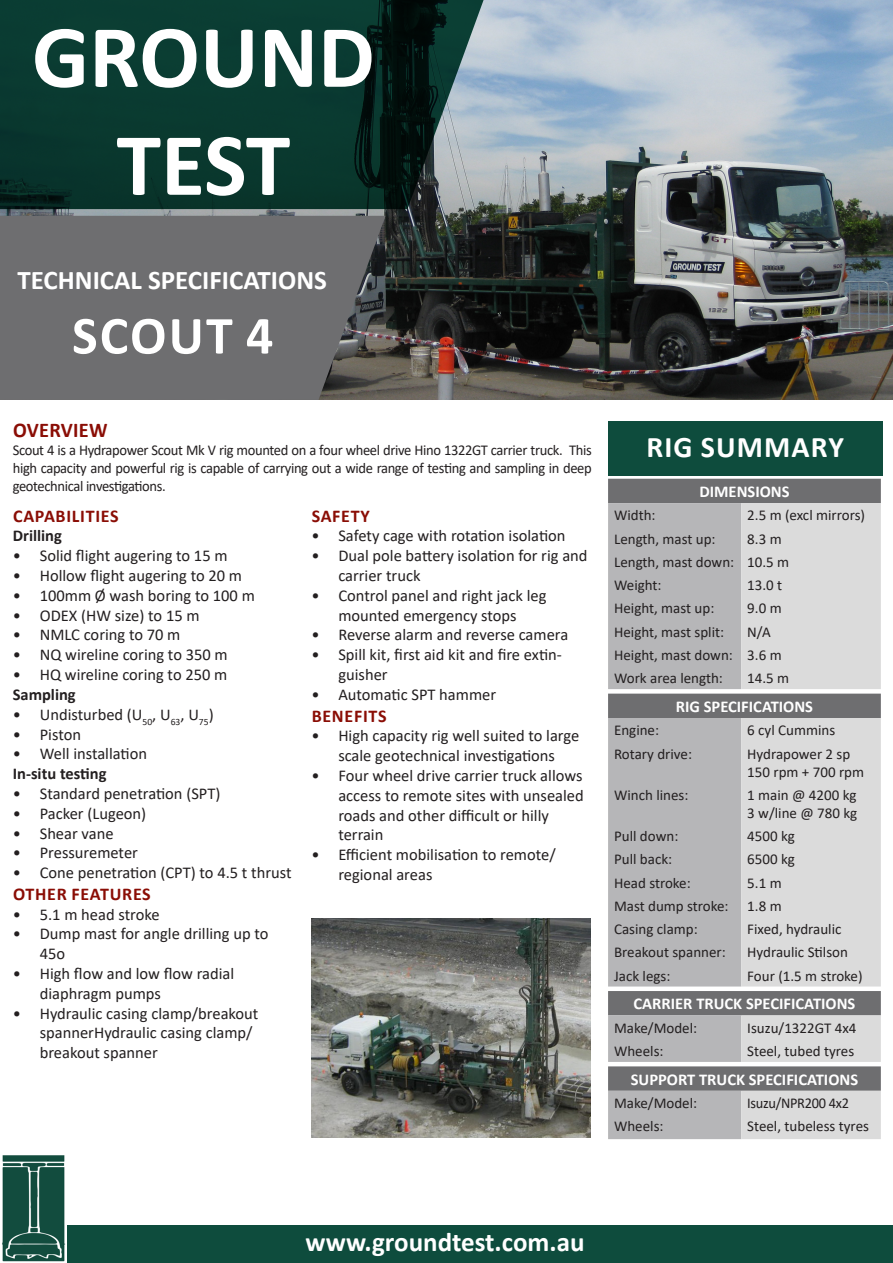
<style>
.page{position:relative;width:893px;height:1263px;background:#fff}
.page>*{position:absolute;margin:0;border:0;box-sizing:border-box;transform-origin:0 0}
.t1{font:700 90px "Calibri";color:#fff}
.t2{font:700 54px "Calibri";letter-spacing:.04em;color:#fff}
.t3{font:700 30px "Calibri";letter-spacing:.04em;color:#fff}
.t4{font:700 27px "Calibri";color:#fff}
.t5{font:700 21px "Calibri";letter-spacing:.015em;color:#8a0d05}
.t6{font:700 18px "Calibri";letter-spacing:.04em;color:#8a0d05}
.t7{font:16.5px/19.8px "Calibri";color:#231f20}
.t8{font:700 16.5px "Calibri";color:#fff}
.t9{font:700 16.5px "Calibri";color:#231f20}
.t10{font:15px/18px "Calibri";color:#231f20;text-align:justify}
.t11{font:15px "Calibri";letter-spacing:-.02em;color:#231f20;scale:.96 1}
</style>
<div class="page">
<img style="left:0;top:0;width:893px;height:400px">
<svg style="left:0;top:0;width:484px;height:209px;background:#143d35"></svg>
<svg style="left:0;top:216px;width:385px;height:184px;background:#6b6b6d"></svg>
<div style="left:608px;top:479px;width:273px;height:24px;background:#6e6e70"></div>
<svg style="left:608px;top:503px;width:133px;height:636px;background:#afafb1"></svg>
<svg style="left:741px;top:503px;width:140px;height:636px;background:#cfcfcf"></svg>
<div style="left:608px;top:421px;width:274px;height:54px;background:#0e4c3d"></div>
<div style="left:0;top:1225px;width:893px;height:38px;background:#0e4c3d"></div>
<img style="left:0;top:1155px;width:66px;height:108px">
<img style="left:311px;top:918px;width:280px;height:219px">
<p class="t1" style="left:32px;top:-7px;width:344px">GROUND</p>
<p class="t1" style="left:116px;top:101px;width:175px">TEST</p>
<p class="t4" style="left:17px;top:261px;width:311px">TECHNICAL SPECIFICATIONS</p>
<p class="t2" style="left:72px;top:297px;width:203px">SCOUT 4</p>
<p class="t5" style="left:13px;top:415px;width:96px">OVERVIEW</p>
<p class="t10" style="left:13px;top:440px;width:580px">Scout 4 is a Hydrapower Scout Mk V rig mounted on a four wheel drive Hino 1322GT carrier truck. This high capacity and powerful rig is capable of carrying out a wide range of testing and sampling in deep geotechnical investigations.</p>
<p class="t6" style="left:13px;top:503px;width:107px">CAPABILITIES</p>
<p class="t9" style="left:13px;top:524px;width:51px">Drilling</p>
<p class="t7" style="left:13px;top:545px;width:216px">• Solid flight augering to 15 m</p>
<p class="t7" style="left:13px;top:565px;width:231px">• Hollow flight augering to 20 m</p>
<p class="t7" style="left:13px;top:585px;width:244px">• 100mm Ø wash boring to 100 m</p>
<p class="t7" style="left:13px;top:605px;width:188px">• ODEX (HW size) to 15 m</p>
<p class="t7" style="left:13px;top:625px;width:169px">• NMLC coring to 70 m</p>
<p class="t7" style="left:13px;top:644px;width:217px">• NQ wireline coring to 350 m</p>
<p class="t7" style="left:13px;top:664px;width:216px">• HQ wireline coring to 250 m</p>
<p class="t9" style="left:13px;top:683px;width:65px">Sampling</p>
<p class="t7" style="left:13px;top:704px;width:202px">• Undisturbed (U<sub>50</sub>, U<sub>63</sub>, U<sub>75</sub>)</p>
<p class="t7" style="left:13px;top:724px;width:70px">• Piston</p>
<p class="t7" style="left:13px;top:743px;width:136px">• Well installation</p>
<p class="t9" style="left:13px;top:762px;width:95px">In-situ testing</p>
<p class="t7" style="left:13px;top:783px;width:209px">• Standard penetration (SPT)</p>
<p class="t7" style="left:13px;top:803px;width:135px">• Packer (Lugeon)</p>
<p class="t7" style="left:13px;top:823px;width:102px">• Shear vane</p>
<p class="t7" style="left:13px;top:842px;width:127px">• Pressuremeter</p>
<p class="t7" style="left:13px;top:862px;width:280px">• Cone penetration (CPT) to 4.5 t thrust</p>
<p class="t6" style="left:13px;top:881px;width:139px">OTHER FEATURES</p>
<p class="t7" style="left:13px;top:904px;width:148px">• 5.1 m head stroke</p>
<p class="t7" style="left:40px;top:923px;width:230px;text-indent:-27px">• Dump mast for angle drilling up to<br>45o</p>
<p class="t7" style="left:40px;top:963px;width:196px;text-indent:-27px">• High flow and low flow radial diaphragm pumps</p>
<p class="t7" style="left:40px;top:1003px;width:220px;text-indent:-27px">• Hydraulic casing clamp/breakout spannerHydraulic casing clamp/ breakout spanner</p>
<p class="t6" style="left:312px;top:503px;width:60px">SAFETY</p>
<p class="t7" style="left:311px;top:526px;width:256px">• Safety cage with rotation isolation</p>
<p class="t7" style="left:338px;top:545px;width:251px;text-indent:-27px">• Dual pole battery isolation for rig and carrier truck</p>
<p class="t7" style="left:311px;top:585px;width:237px;text-align:center">• Control panel and right jack leg mounted emergency stops</p>
<p class="t7" style="left:311px;top:625px;width:258px">• Reverse alarm and reverse camera</p>
<p class="t7" style="left:338px;top:644px;width:225px;text-indent:-27px">• Spill kit, first aid kit and fire extin&shy;guisher</p>
<p class="t7" style="left:311px;top:684px;width:186px">• Automatic SPT hammer</p>
<p class="t6" style="left:312px;top:703px;width:76px">BENEFITS</p>
<p class="t7" style="left:311px;top:725px;width:269px;text-align:center">• High capacity rig well suited to large scale geotechnical investigations</p>
<p class="t7" style="left:338px;top:765px;width:247px;text-indent:-27px">• Four wheel drive carrier truck allows access to remote sites with unsealed roads and other difficult or hilly terrain</p>
<p class="t7" style="left:338px;top:844px;width:219px;text-indent:-27px">• Efficient mobilisation to remote/ regional areas</p>
<p class="t3" style="left:646px;top:426px;width:199px">RIG SUMMARY</p>
<p class="t8" style="left:699px;top:480px;width:92px">DIMENSIONS</p>
<p class="t10" style="left:614px;top:506px;width:43px">Width:</p>
<p class="t10" style="left:747px;top:506px;width:119px">2.5 m (excl mirrors)</p>
<p class="t10" style="left:614px;top:529px;width:103px">Length, mast up:</p>
<p class="t10" style="left:747px;top:529px;width:36px">8.3 m</p>
<p class="t10" style="left:614px;top:552px;width:122px">Length, mast down:</p>
<p class="t10" style="left:747px;top:552px;width:43px">10.5 m</p>
<p class="t10" style="left:614px;top:576px;width:49px">Weight:</p>
<p class="t10" style="left:747px;top:576px;width:37px">13.0 t</p>
<p class="t10" style="left:614px;top:599px;width:102px">Height, mast up:</p>
<p class="t10" style="left:747px;top:599px;width:36px">9.0 m</p>
<p class="t10" style="left:614px;top:622px;width:112px">Height, mast split:</p>
<p class="t10" style="left:747px;top:622px;width:25px">N/A</p>
<p class="t10" style="left:614px;top:645px;width:120px">Height, mast down:</p>
<p class="t10" style="left:747px;top:645px;width:36px">3.6 m</p>
<p class="t10" style="left:614px;top:669px;width:110px">Work area length:</p>
<p class="t10" style="left:747px;top:669px;width:43px">14.5 m</p>
<p class="t8" style="left:676px;top:695px;width:139px">RIG SPECIFICATIONS</p>
<p class="t10" style="left:614px;top:721px;width:47px">Engine:</p>
<p class="t10" style="left:747px;top:721px;width:89px">6 cyl Cummins</p>
<p class="t10" style="left:614px;top:744px;width:79px">Rotary drive:</p>
<p class="t10" style="left:747px;top:744px;width:105px">Hydrapower 2 sp</p>
<p class="t10" style="left:747px;top:762px;width:118px">150 rpm + 700 rpm</p>
<p class="t10" style="left:614px;top:785px;width:76px">Winch lines:</p>
<p class="t10" style="left:747px;top:785px;width:112px">1 main @ 4200 kg<br>3 w/line @ 780 kg</p>
<p class="t10" style="left:614px;top:827px;width:66px">Pull down:</p>
<p class="t10" style="left:747px;top:827px;width:49px">4500 kg</p>
<p class="t10" style="left:614px;top:850px;width:60px">Pull back:</p>
<p class="t10" style="left:747px;top:850px;width:49px">6500 kg</p>
<p class="t10" style="left:614px;top:873px;width:78px">Head stroke:</p>
<p class="t10" style="left:747px;top:873px;width:36px">5.1 m</p>
<p class="t10" style="left:614px;top:896px;width:116px">Mast dump stroke:</p>
<p class="t10" style="left:747px;top:896px;width:36px">1.8 m</p>
<p class="t10" style="left:614px;top:920px;width:85px">Casing clamp:</p>
<p class="t10" style="left:747px;top:920px;width:96px">Fixed, hydraulic</p>
<p class="t10" style="left:614px;top:943px;width:113px">Breakout spanner:</p>
<p class="t10" style="left:747px;top:943px;width:102px">Hydraulic Stilson</p>
<p class="t10" style="left:614px;top:966px;width:58px">Jack legs:</p>
<p class="t10" style="left:747px;top:966px;width:117px">Four (1.5 m stroke)</p>
<p class="t8" style="left:633px;top:992px;width:223px">CARRIER TRUCK SPECIFICATIONS</p>
<p class="t10" style="left:614px;top:1018px;width:85px">Make/Model:</p>
<p class="t10" style="left:747px;top:1018px;width:111px">Isuzu/1322GT 4x4</p>
<p class="t10" style="left:614px;top:1041px;width:51px">Wheels:</p>
<p class="t10" style="left:747px;top:1041px;width:108px">Steel, tubed tyres</p>
<p class="t8" style="left:631px;top:1068px;width:229px">SUPPORT TRUCK SPECIFICATIONS</p>
<p class="t10" style="left:614px;top:1094px;width:85px">Make/Model:</p>
<p class="t11" style="left:747px;top:1093px;width:108px">Isuzu/NPR200 4x2</p>
<p class="t10" style="left:614px;top:1117px;width:51px">Wheels:</p>
<p class="t10" style="left:747px;top:1117px;width:123px">Steel, tubeless tyres</p>
<p class="t4" style="left:305px;top:1223px;width:281px">www.groundtest.com.au</p>
</div>
